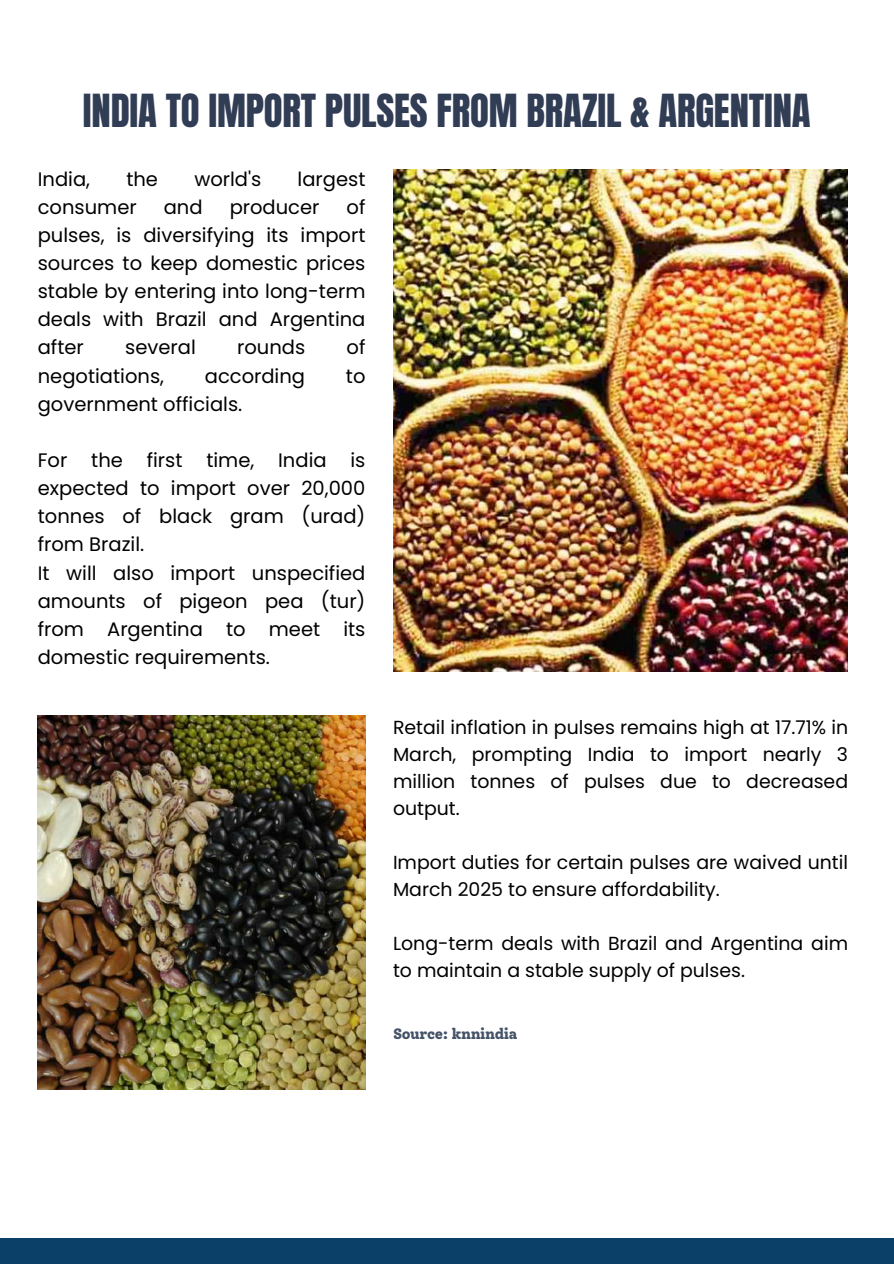
<style>
.page{position:relative;width:894px;height:1264px;background:#fff}
.page>*{position:absolute;margin:0;border:0;box-sizing:border-box;transform-origin:0 0}
.t1{font:38.7px "Anton";letter-spacing:-.005em;color:#313c55}
.t2{font:19.5px/28.2px "Poppins";color:#000;text-align:justify}
.t3{font:18.9px/27px "Poppins";color:#000}
.t4{font:800 15px "Solway";letter-spacing:-.025em;color:#455369}
</style>
<div class="page">
<img style="left:393px;top:169px;width:454px;height:502px">
<img style="left:38px;top:716px;width:327px;height:373px">
<div style="left:0;top:1238px;width:893px;height:25px;background:#0b4068"></div>
<h1 class="t1" style="left:83px;top:83px;width:729px">INDIA TO IMPORT PULSES FROM BRAZIL &amp; ARGENTINA</h1>
<p class="t2" style="left:38px;top:165px;width:54px">India,</p>
<p class="t2" style="left:126px;top:165px;width:33px">the</p>
<p class="t2" style="left:194px;top:165px;width:68px">world's</p>
<p class="t2" style="left:297px;top:165px;width:69px">largest</p>
<p class="t2" style="left:38px;top:193px;width:100px">consumer</p>
<p class="t2" style="left:164px;top:193px;width:40px">and</p>
<p class="t2" style="left:230px;top:193px;width:91px">producer</p>
<p class="t2" style="left:38px;top:193px;width:329px;text-indent:309px">of pulses, is diversifying its import sources to keep domestic prices stable by entering into long-term deals with Brazil and Argentina after</p>
<p class="t2" style="left:125px;top:333px;width:72px">several</p>
<p class="t2" style="left:237px;top:333px;width:70px">rounds</p>
<p class="t2" style="left:346px;top:333px;width:20px">of</p>
<p class="t2" style="left:38px;top:361px;width:128px">negotiations,</p>
<p class="t2" style="left:205px;top:361px;width:102px">according</p>
<p class="t2" style="left:346px;top:361px;width:21px">to</p>
<p class="t2" style="left:38px;top:390px;width:206px">government officials.</p>
<p class="t2" style="left:38px;top:446px;width:329px;text-align:left">For the first time, India is expected to import over 20,000 tonnes of black gram (urad) from Brazil.<br>It will also import unspecified amounts of pigeon pea (tur) from Argentina to meet its domestic requirements.</p>
<p class="t3" style="left:393px;top:713px;width:456px;text-align:justify">Retail inflation in pulses remains high at 17.71% in March, prompting India to import nearly 3 million tonnes of pulses due to decreased output.</p>
<p class="t3" style="left:393px;top:848px;width:456px">Import duties for certain pulses are waived until<br>March 2025 to ensure affordability.</p>
<p class="t3" style="left:393px;top:929px;width:456px">Long-term deals with Brazil and Argentina aim to maintain a stable supply of pulses.</p>
<p class="t4" style="left:393px;top:1025px;width:126px">Source: knnindia</p>
</div>
